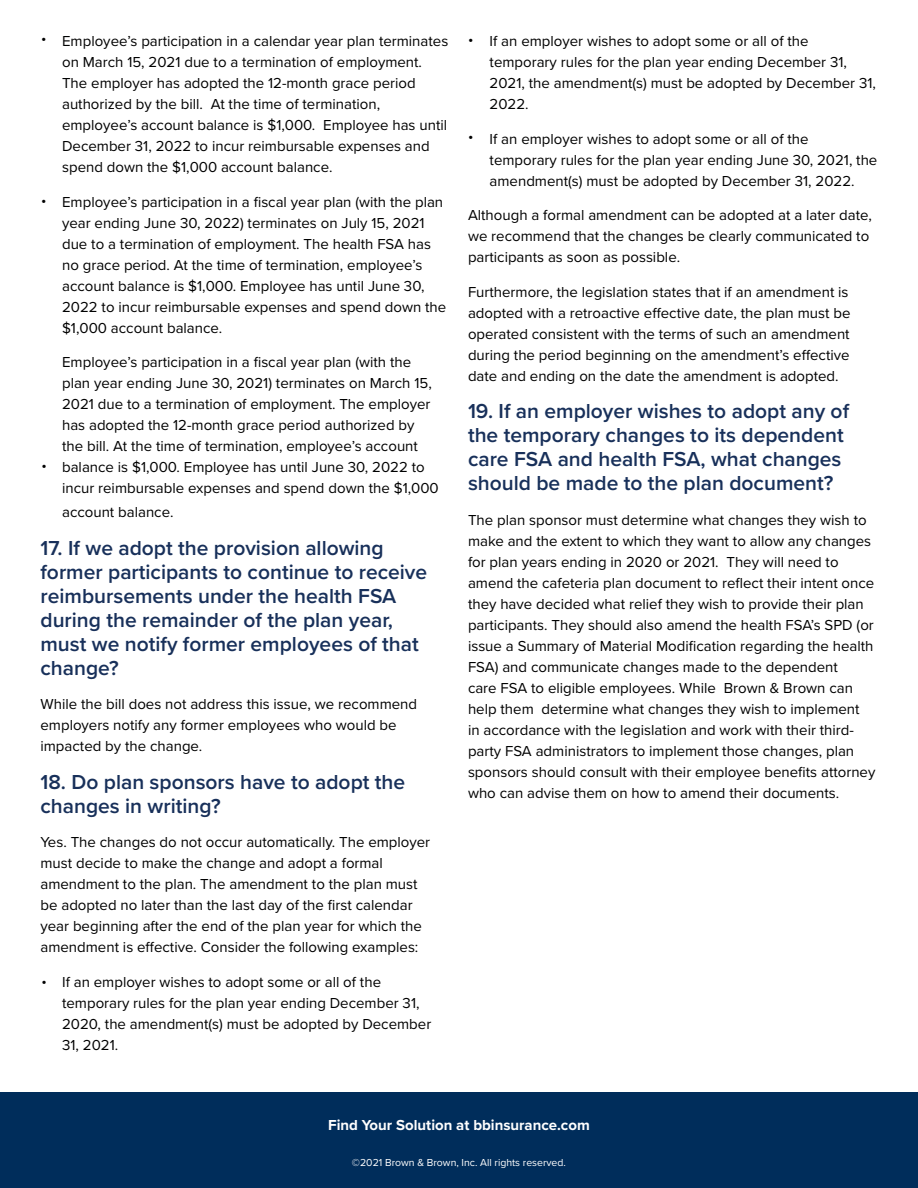
<style>
.page{position:relative;width:918px;height:1188px;background:#fff}
.page>*{position:absolute;margin:0;border:0;box-sizing:border-box;transform-origin:0 0}
.t1{font:600 21px/24px "Proxima Nova";color:#18305a}
.t2{font:15px/21px "Proxima Nova";color:#000101}
.t3{font:700 15px "Proxima Nova";color:#fff}
.t4{font:10.5px "Proxima Nova";color:#fff}
</style>
<div class="page">
<div style="left:0;top:1092px;width:918px;height:96px;background:#002d5b"></div>
<p class="t2" style="left:62px;top:30px;width:388px">Employee’s participation in a calendar year plan terminates on March 15, 2021 due to a termination of employment.<br>The employer has adopted the 12-month grace period authorized by the bill. At the time of termination, employee’s account balance is $1,000. Employee has until December 31, 2022 to incur reimbursable expenses and spend down the $1,000 account balance.</p>
<p class="t2" style="left:62px;top:191px;width:386px">Employee’s participation in a fiscal year plan (with the plan year ending June 30, 2022) terminates on July 15, 2021 due to a termination of employment. The health FSA has no grace period. At the time of termination, employee’s account balance is $1,000. Employee has until June 30, 2022 to incur reimbursable expenses and spend down the $1,000 account balance.</p>
<p class="t2" style="left:62px;top:351px;width:378px">Employee’s participation in a fiscal year plan (with the plan year ending June 30, 2021) terminates on March 15, 2021 due to a termination of employment. The employer has adopted the 12-month grace period authorized by the bill. At the time of termination, employee’s account balance is $1,000. Employee has until June 30, 2022 to incur reimbursable expenses and spend down the $1,000</p>
<p class="t2" style="left:62px;top:501px;width:113px">account balance.</p>
<h1 class="t1" style="left:40px;top:535px;width:388px">17. If we adopt the provision allowing former participants to continue to receive reimbursements under the health FSA during the remainder of the plan year, must we notify former employees of that change?</h1>
<p class="t2" style="left:40px;top:693px;width:378px">While the bill does not address this issue, we recommend employers notify any former employees who would be impacted by the change.</p>
<h1 class="t1" style="left:40px;top:769px;width:366px">18. Do plan sponsors have to adopt the changes in writing?</h1>
<p class="t2" style="left:40px;top:831px;width:391px">Yes. The changes do not occur automatically. The employer must decide to make the change and adopt a formal amendment to the plan. The amendment to the plan must be adopted no later than the last day of the first calendar year beginning after the end of the plan year for which the amendment is effective. Consider the following examples:</p>
<p class="t2" style="left:62px;top:971px;width:371px">If an employer wishes to adopt some or all of the temporary rules for the plan year ending December 31, 2020, the amendment(s) must be adopted by December 31, 2021.</p>
<p class="t2" style="left:41px;top:27px;width:7px">•</p>
<p class="t2" style="left:41px;top:189px;width:7px">•</p>
<p class="t2" style="left:41px;top:454px;width:7px">•</p>
<p class="t2" style="left:41px;top:970px;width:7px">•</p>
<p class="t2" style="left:490px;top:30px;width:388px">If an employer wishes to adopt some or all of the temporary rules for the plan year ending December 31, 2021, the amendment(s) must be adopted by December 31, 2022.</p>
<p class="t2" style="left:490px;top:128px;width:389px">If an employer wishes to adopt some or all of the temporary rules for the plan year ending June 30, 2021, the amendment(s) must be adopted by December 31, 2022.</p>
<p class="t2" style="left:468px;top:204px;width:405px">Although a formal amendment can be adopted at a later date, we recommend that the changes be clearly communicated to participants as soon as possible.</p>
<p class="t2" style="left:468px;top:281px;width:384px">Furthermore, the legislation states that if an amendment is adopted with a retroactive effective date, the plan must be operated consistent with the terms of such an amendment during the period beginning on the amendment’s effective date and ending on the date the amendment is adopted.</p>
<h1 class="t1" style="left:468px;top:399px;width:383px">19. If an employer wishes to adopt any of the temporary changes to its dependent care FSA and health FSA, what changes should be made to the plan document?</h1>
<p class="t2" style="left:468px;top:509px;width:409px">The plan sponsor must determine what changes they wish to make and the extent to which they want to allow any changes for plan years ending in 2020 or 2021. They will need to amend the cafeteria plan document to reflect their intent once they have decided what relief they wish to provide their plan participants. They should also amend the health FSA’s SPD (or issue a Summary of Material Modification regarding the health FSA) and communicate changes made to the dependent<br>care FSA to eligible employees. While Brown &amp; Brown can help them determine what changes they wish to implement<br>in accordance with the legislation and work with their third&shy;party FSA administrators to implement those changes, plan sponsors should consult with their employee benefits attorney who can advise them on how to amend their documents.</p>
<p class="t2" style="left:468px;top:28px;width:7px">•</p>
<p class="t2" style="left:468px;top:125px;width:7px">•</p>
<p class="t3" style="left:328px;top:1113px;width:263px">Find Your Solution at bbinsurance.com</p>
<p class="t4" style="left:353px;top:1155px;width:216px">©2021 Brown &amp; Brown, Inc. All rights reserved.</p>
</div>
